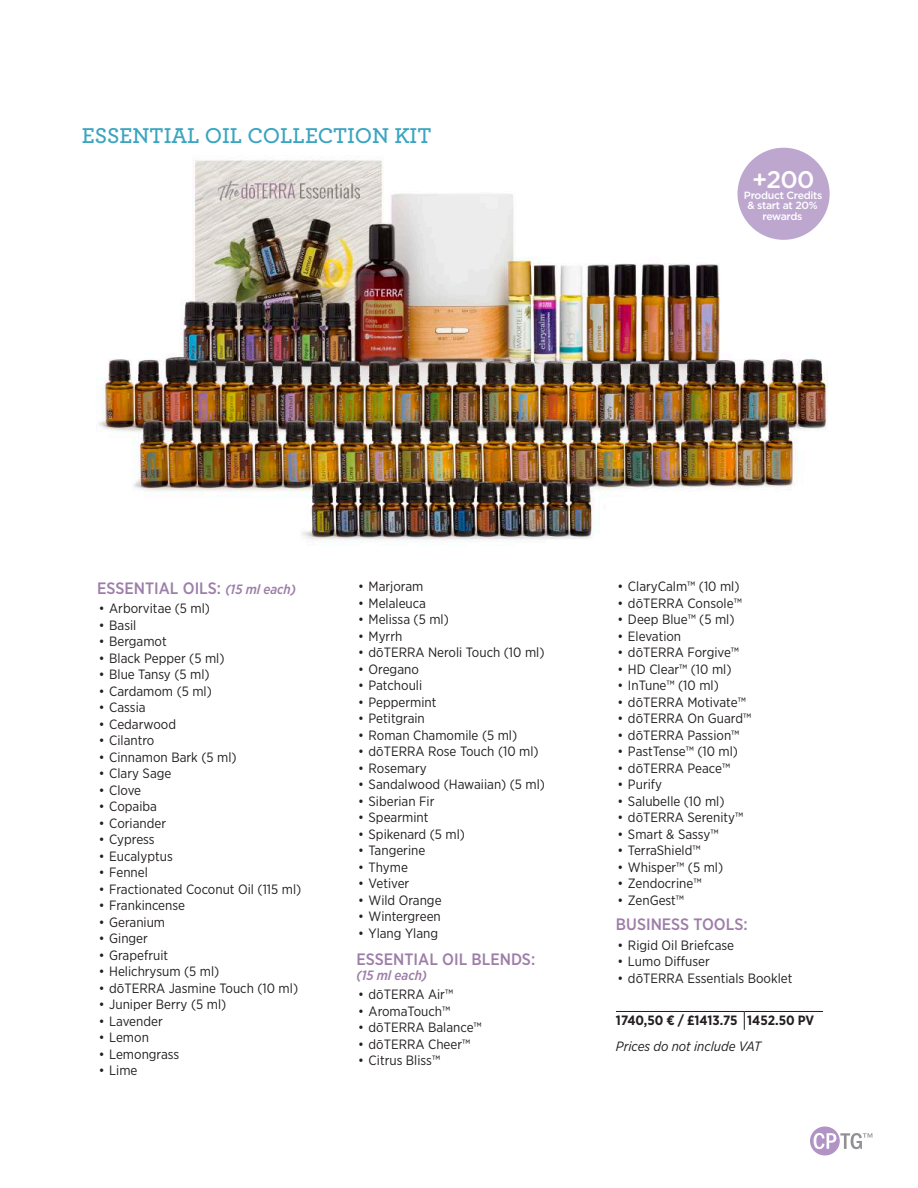
<style>
.page{position:relative;width:918px;height:1188px;background:#fff}
.page>*{position:absolute;margin:0;border:0;box-sizing:border-box;transform-origin:0 0}
.t1{font:500 24px "Gotham";color:#fff}
.t2{font:600 22.5px "Archer";color:#3aa5c0}
.t3{font:500 16.5px "Gotham Narrow";color:#9d7ea8}
.t4{font:13.5px "Gotham Narrow";color:#231f20}
.t5{font:700 13.5px "Gotham Narrow";color:#231f20}
.t6{font:italic 13.5px "Gotham Narrow";color:#231f20}
.t7{font:italic 500 13.5px "Gotham Narrow";color:#9d7ea8}
.t8{font:500 10.5px/10.8px "Gotham";letter-spacing:-.03em;color:#fff;text-align:center}
.s1{font-style:italic;font-size:13.5px}
</style>
<div class="page">
<img style="left:99px;top:147px;width:729px;height:393px">
<hr style="left:616px;top:1011px;width:128px;height:1px;background:#231f20">
<hr style="left:744px;top:1011px;width:79px;height:1px;background:#231f20">
<svg style="left:744px;top:1012px;width:1px;height:18px"></svg>
<div style="left:738px;top:148px;width:92px;height:92px;background:#bea7cf;border-radius:50%"></div>
<svg style="left:810px;top:1126px;width:62px;height:29px"></svg>
<h2 class="t2" style="left:82px;top:119px;width:351px">ESSENTIAL OIL COLLECTION KIT</h2>
<h1 class="t1" style="left:752px;top:163px;width:64px">+200</h1>
<p class="t8" style="left:744px;top:189px;width:80px">Product Credits &amp; start at 20% rewards</p>
<p class="t3" style="left:97px;top:577px;width:200px">ESSENTIAL OILS: <span class="s1">(15 ml each)</span></p>
<p class="t4" style="left:99px;top:600px;width:113px">• Arborvitae (5 ml)</p>
<p class="t4" style="left:99px;top:617px;width:39px">• Basil</p>
<p class="t4" style="left:99px;top:633px;width:70px">• Bergamot</p>
<p class="t4" style="left:99px;top:650px;width:127px">• Black Pepper (5 ml)</p>
<p class="t4" style="left:99px;top:666px;width:112px">• Blue Tansy (5 ml)</p>
<p class="t4" style="left:99px;top:683px;width:115px">• Cardamom (5 ml)</p>
<p class="t4" style="left:99px;top:699px;width:48px">• Cassia</p>
<p class="t4" style="left:99px;top:716px;width:79px">• Cedarwood</p>
<p class="t4" style="left:99px;top:732px;width:57px">• Cilantro</p>
<p class="t4" style="left:99px;top:749px;width:139px">• Cinnamon Bark (5 ml)</p>
<p class="t4" style="left:99px;top:765px;width:74px">• Clary Sage</p>
<p class="t4" style="left:99px;top:782px;width:44px">• Clove</p>
<p class="t4" style="left:99px;top:798px;width:60px">• Copaiba</p>
<p class="t4" style="left:99px;top:815px;width:69px">• Coriander</p>
<p class="t4" style="left:99px;top:831px;width:58px">• Cypress</p>
<p class="t4" style="left:99px;top:848px;width:76px">• Eucalyptus</p>
<p class="t4" style="left:99px;top:864px;width:51px">• Fennel</p>
<p class="t4" style="left:99px;top:881px;width:204px">• Fractionated Coconut Oil (115 ml)</p>
<p class="t4" style="left:99px;top:897px;width:88px">• Frankincense</p>
<p class="t4" style="left:99px;top:914px;width:68px">• Geranium</p>
<p class="t4" style="left:99px;top:930px;width:51px">• Ginger</p>
<p class="t4" style="left:99px;top:947px;width:71px">• Grapefruit</p>
<p class="t4" style="left:99px;top:963px;width:122px">• Helichrysum (5 ml)</p>
<p class="t4" style="left:99px;top:980px;width:201px">• dōTERRA Jasmine Touch (10 ml)</p>
<p class="t4" style="left:99px;top:996px;width:129px">• Juniper Berry (5 ml)</p>
<p class="t4" style="left:99px;top:1013px;width:66px">• Lavender</p>
<p class="t4" style="left:99px;top:1029px;width:52px">• Lemon</p>
<p class="t4" style="left:99px;top:1046px;width:82px">• Lemongrass</p>
<p class="t4" style="left:99px;top:1062px;width:40px">• Lime</p>
<p class="t4" style="left:358px;top:578px;width:67px">• Marjoram</p>
<p class="t4" style="left:358px;top:595px;width:69px">• Melaleuca</p>
<p class="t4" style="left:358px;top:611px;width:92px">• Melissa (5 ml)</p>
<p class="t4" style="left:358px;top:628px;width:46px">• Myrrh</p>
<p class="t4" style="left:358px;top:644px;width:188px">• dōTERRA Neroli Touch (10 ml)</p>
<p class="t4" style="left:358px;top:661px;width:62px">• Oregano</p>
<p class="t4" style="left:358px;top:677px;width:66px">• Patchouli</p>
<p class="t4" style="left:358px;top:694px;width:80px">• Peppermint</p>
<p class="t4" style="left:358px;top:710px;width:68px">• Petitgrain</p>
<p class="t4" style="left:358px;top:727px;width:161px">• Roman Chamomile (5 ml)</p>
<p class="t4" style="left:358px;top:743px;width:182px">• dōTERRA Rose Touch (10 ml)</p>
<p class="t4" style="left:358px;top:760px;width:70px">• Rosemary</p>
<p class="t4" style="left:358px;top:776px;width:188px">• Sandalwood (Hawaiian) (5 ml)</p>
<p class="t4" style="left:358px;top:793px;width:78px">• Siberian Fir</p>
<p class="t4" style="left:358px;top:809px;width:72px">• Spearmint</p>
<p class="t4" style="left:358px;top:826px;width:108px">• Spikenard (5 ml)</p>
<p class="t4" style="left:358px;top:842px;width:69px">• Tangerine</p>
<p class="t4" style="left:358px;top:859px;width:51px">• Thyme</p>
<p class="t4" style="left:358px;top:875px;width:53px">• Vetiver</p>
<p class="t4" style="left:358px;top:892px;width:85px">• Wild Orange</p>
<p class="t4" style="left:358px;top:908px;width:84px">• Wintergreen</p>
<p class="t4" style="left:358px;top:925px;width:82px">• Ylang Ylang</p>
<p class="t3" style="left:357px;top:949px;width:180px">ESSENTIAL OIL BLENDS:</p>
<p class="t7" style="left:357px;top:966px;width:72px">(15 ml each)</p>
<p class="t4" style="left:358px;top:986px;width:97px">• dōTERRA Air™</p>
<p class="t4" style="left:358px;top:1003px;width:94px">• AromaTouch™</p>
<p class="t4" style="left:358px;top:1019px;width:125px">• dōTERRA Balance™</p>
<p class="t4" style="left:358px;top:1036px;width:114px">• dōTERRA Cheer™</p>
<p class="t4" style="left:358px;top:1052px;width:84px">• Citrus Bliss™</p>
<p class="t4" style="left:617px;top:578px;width:124px">• ClaryCalm™ (10 ml)</p>
<p class="t4" style="left:617px;top:595px;width:126px">• dōTERRA Console™</p>
<p class="t4" style="left:617px;top:611px;width:119px">• Deep Blue™ (5 ml)</p>
<p class="t4" style="left:617px;top:628px;width:65px">• Elevation</p>
<p class="t4" style="left:617px;top:644px;width:123px">• dōTERRA Forgive™</p>
<p class="t4" style="left:617px;top:661px;width:116px">• HD Clear™ (10 ml)</p>
<p class="t4" style="left:617px;top:677px;width:103px">• InTune™ (10 ml)</p>
<p class="t4" style="left:617px;top:694px;width:130px">• dōTERRA Motivate™</p>
<p class="t4" style="left:617px;top:710px;width:135px">• dōTERRA On Guard™</p>
<p class="t4" style="left:617px;top:727px;width:123px">• dōTERRA Passion™</p>
<p class="t4" style="left:617px;top:743px;width:122px">• PastTense™ (10 ml)</p>
<p class="t4" style="left:617px;top:760px;width:114px">• dōTERRA Peace™</p>
<p class="t4" style="left:617px;top:776px;width:46px">• Purify</p>
<p class="t4" style="left:617px;top:793px;width:109px">• Salubelle (10 ml)</p>
<p class="t4" style="left:617px;top:809px;width:127px">• dōTERRA Serenity™</p>
<p class="t4" style="left:617px;top:826px;width:103px">• Smart &amp; Sassy™</p>
<p class="t4" style="left:617px;top:842px;width:85px">• TerraShield™</p>
<p class="t4" style="left:617px;top:859px;width:107px">• Whisper™ (5 ml)</p>
<p class="t4" style="left:617px;top:875px;width:85px">• Zendocrine™</p>
<p class="t4" style="left:617px;top:892px;width:68px">• ZenGest™</p>
<p class="t3" style="left:616px;top:914px;width:133px">BUSINESS TOOLS:</p>
<p class="t4" style="left:617px;top:937px;width:118px">• Rigid Oil Briefcase</p>
<p class="t4" style="left:617px;top:953px;width:94px">• Lumo Diffuser</p>
<p class="t4" style="left:617px;top:970px;width:176px">• dōTERRA Essentials Booklet</p>
<p class="t5" style="left:616px;top:1012px;width:200px">1740,50 € / £1413.75 1452.50 PV</p>
<p class="t6" style="left:616px;top:1038px;width:147px">Prices do not include VAT</p>
</div>
